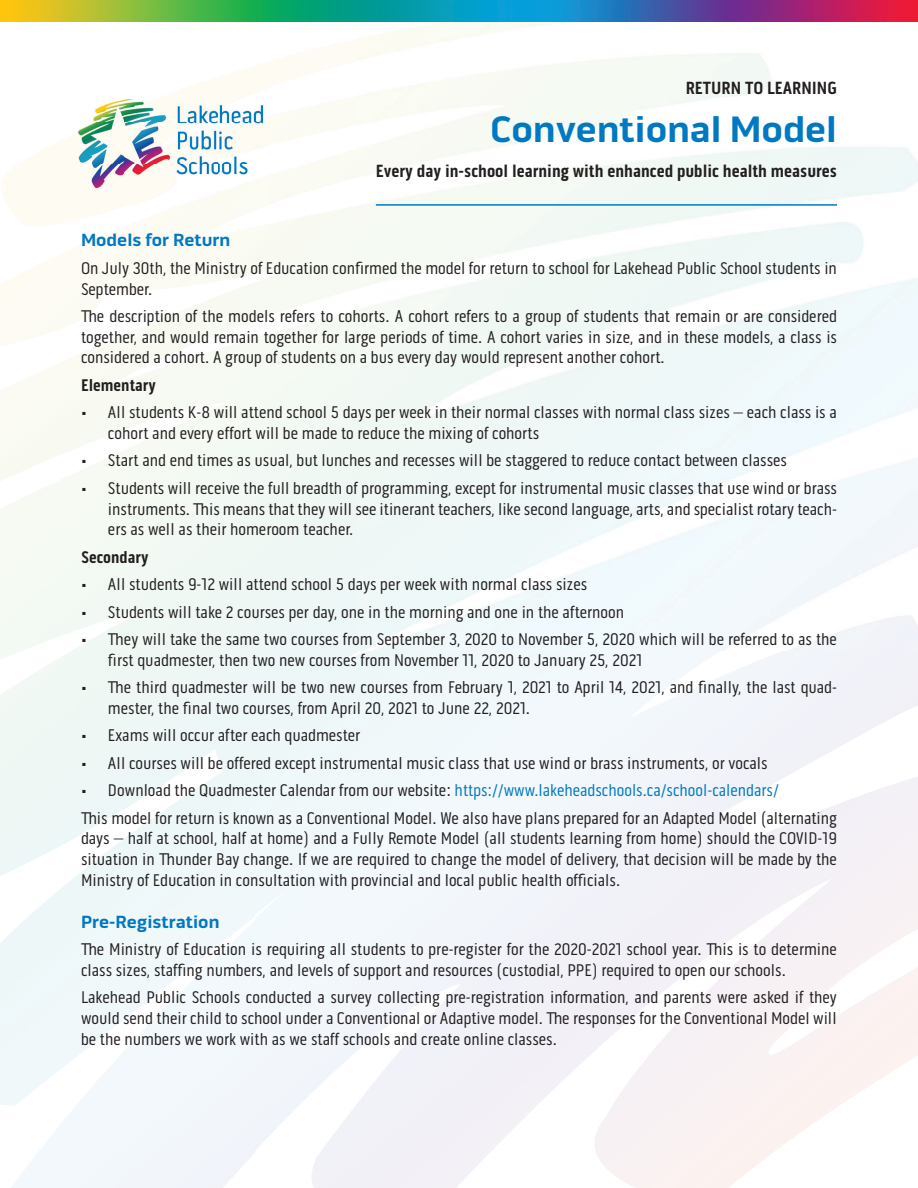
<style>
.page{position:relative;width:918px;height:1188px;background:#fff}
.page>*{position:absolute;margin:0;border:0;box-sizing:border-box;transform-origin:0 0}
.t1{font:700 37.5px "Pill Gothic 600 mg";color:#0079c2}
.t2{font:700 18px "Pill Gothic 300 mg";color:#231f20}
.t3{font:700 18px "Pill Gothic 600 mg";color:#0079c2}
.t4{font:17.25px/20.7px "Pill Gothic 300 mg";color:#231f20}
.t5{font:700 17.25px "Pill Gothic 300 mg";color:#231f20}
.s1{color:#0079c2}
</style>
<div class="page">
<img style="left:0;top:0;width:918px;height:22px">
<img style="left:78px;top:81px;width:187px;height:125px">
<hr style="left:376px;top:204px;width:461px;height:2px;background:#0079c2">
<svg style="left:81px;top:310px;width:13px;height:10px"></svg>
<svg style="left:193px;top:503px;width:15px;height:12px"></svg>
<svg style="left:108px;top:633px;width:15px;height:12px"></svg>
<svg style="left:108px;top:681px;width:15px;height:12px"></svg>
<svg style="left:81px;top:812px;width:15px;height:12px"></svg>
<svg style="left:159px;top:853px;width:15px;height:12px"></svg>
<svg style="left:81px;top:943px;width:15px;height:12px"></svg>
<svg style="left:707px;top:943px;width:14px;height:12px"></svg>
<svg style="left:547px;top:1012px;width:14px;height:12px"></svg>
<p class="t2" style="left:686px;top:78px;width:153px">RETURN TO LEARNING</p>
<h1 class="t1" style="left:490px;top:107px;width:348px">Conventional Model</h1>
<p class="t2" style="left:376px;top:160px;width:463px">Every day in-school learning with enhanced public health measures</p>
<p class="t3" style="left:81px;top:230px;width:151px">Models for Return</p>
<p class="t4" style="left:81px;top:258px;width:757px">On July 30th, the Ministry of Education confirmed the model for return to school for Lakehead Public School students in<br>September.</p>
<p class="t4" style="left:81px;top:306px;width:758px;text-align:justify;text-indent:16px">e description of the models refers to cohorts. A cohort refers to a group of students that remain or are considered together, and would remain together for large periods of time. A cohort varies in size, and in these models, a class is considered a cohort. A group of students on a bus every day would represent another cohort.</p>
<p class="t5" style="left:81px;top:375px;width:76px">Elementary</p>
<p class="t4" style="left:108px;top:402px;width:730px;text-indent:-27px">• All students K-8 will attend school 5 days per week in their normal classes with normal class sizes – each class is a cohort and every effort will be made to reduce the mixing of cohorts</p>
<p class="t4" style="left:81px;top:450px;width:707px">• Start and end times as usual, but lunches and recesses will be staggered to reduce contact between classes</p>
<p class="t4" style="left:108px;top:478px;width:731px;text-align:justify;text-indent:-27px">• Students will receive the full breadth of programming, except for instrumental music classes that use wind or brass instruments. is means that they will see itinerant teachers, like second language, arts, and specialist rotary teach&shy;ers as well as their homeroom teacher.</p>
<p class="t5" style="left:81px;top:547px;width:69px">Secondary</p>
<p class="t4" style="left:81px;top:574px;width:508px">• All students 9-12 will attend school 5 days per week with normal class sizes</p>
<p class="t4" style="left:81px;top:602px;width:545px">• Students will take 2 courses per day, one in the morning and one in the afternoon</p>
<p class="t4" style="left:108px;top:629px;width:730px;text-indent:-27px">• ey will take the same two courses from September 3, 2020 to November 5, 2020 which will be referred to as the first quadmester, then two new courses from November 11, 2020 to January 25, 2021</p>
<p class="t4" style="left:108px;top:677px;width:731px;text-indent:-27px">• e third quadmester will be two new courses from February 1, 2021 to April 14, 2021, and finally, the last quad&shy;mester, the final two courses, from April 20, 2021 to June 22, 2021.</p>
<p class="t4" style="left:81px;top:725px;width:281px">• Exams will occur after each quadmester</p>
<p class="t4" style="left:81px;top:753px;width:688px">• All courses will be offered except instrumental music class that use wind or brass instruments, or vocals</p>
<p class="t4" style="left:97px;top:777px;width:742px;line-height:27.5px;text-indent:-16px">• Download the Quadmester Calendar from our website: <span class="s1">https://www.lakeheadschools.ca/school-calendars/<br></span>is model for return is known as a Conventional Model. We also have plans prepared for an Adapted Model (alternating</p>
<p class="t4" style="left:81px;top:828px;width:757px;text-align:justify">days – half at school, half at home) and a Fully Remote Model (all students learning from home) should the COVID-19 situation in under Bay change. If we are required to change the model of delivery, that decision will be made by the Ministry of Education in consultation with provincial and local public health officials.</p>
<p class="t3" style="left:81px;top:911px;width:140px">Pre-Registration</p>
<p class="t4" style="left:81px;top:939px;width:757px;text-indent:16px">e Ministry of Education is requiring all students to pre-register for the 2020-2021 school year. is is to determine class sizes, staffing numbers, and levels of support and resources (custodial, PPE) required to open our schools.</p>
<p class="t4" style="left:81px;top:987px;width:757px;text-align:justify">Lakehead Public Schools conducted a survey collecting pre-registration information, and parents were asked if they would send their child to school under a Conventional or Adaptive model. e responses for the Conventional Model will be the numbers we work with as we staff schools and create online classes.</p>
</div>
